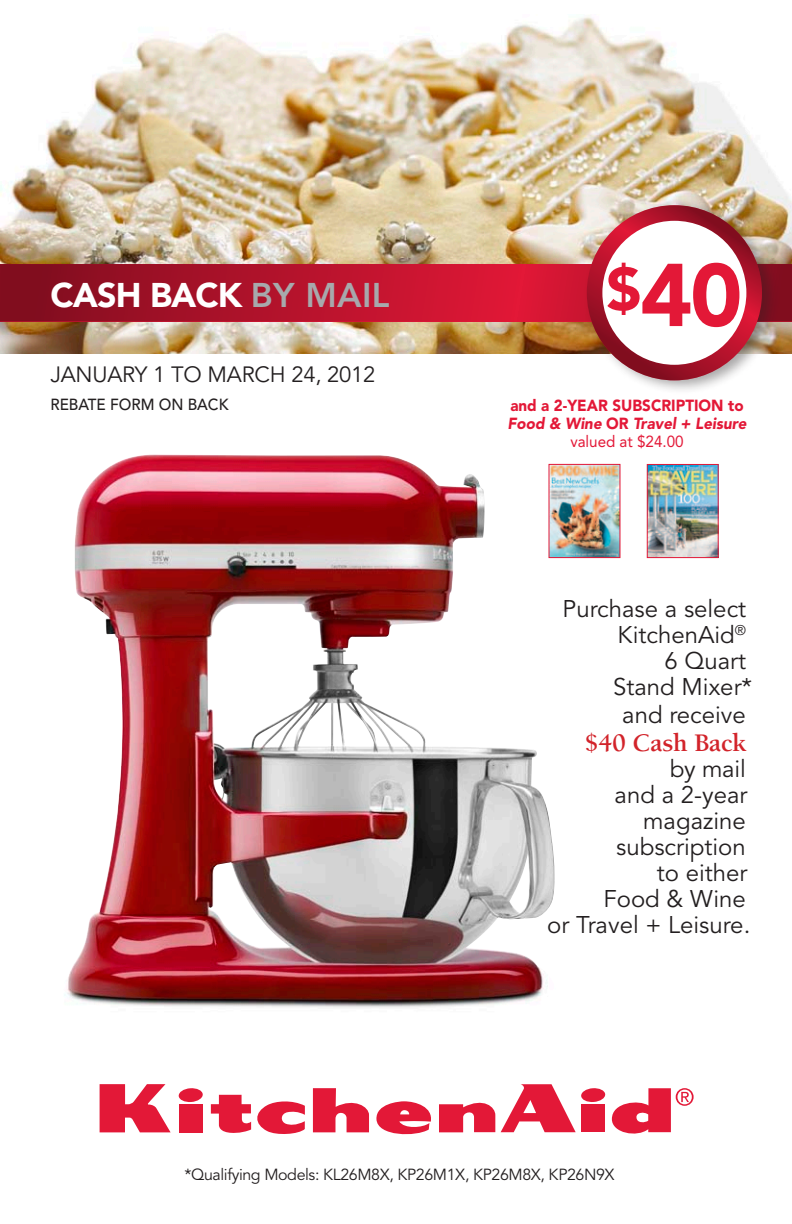
<style>
.page{position:relative;width:792px;height:1224px;background:#fff}
.page>*{position:absolute;margin:0;border:0;box-sizing:border-box;transform-origin:0 0}
.t1{font:900 88px "Avenir LT Std";color:#e31837}
.t2{font:900 34px "Avenir LT Std";letter-spacing:-.025em;color:#fff}
.t3{font:700 26px "Berkeley Std";letter-spacing:-.01em;color:#d2232a}
.t4{font:24px/26px "Avenir LT Std";color:#231f20;text-align:right}
.t5{font:22px "Avenir LT Std";letter-spacing:-.01em;color:#231f20}
.t6{font:16px "Avenir LT Std";letter-spacing:-.025em;color:#231f20}
.t7{font:900 16px/18px "Avenir LT Std";color:#e31837;scale:.95 1}
.t8{font:500 16px "Avenir LT Std";color:#231f20;scale:.95 1}
.t9{font:16px "Avenir LT Std";color:#e31837;scale:.95 1}
.s1{font-weight:800;color:#a7a9ac}
</style>
<div class="page">
<img style="left:0;top:16px;width:792px;height:338px">
<svg style="left:0;top:264px;width:792px;height:58px;background:#b2122b"></svg>
<div style="left:583px;top:198px;width:197px;height:197px;background:#231f20;opacity:.39"></div>
<svg style="left:587px;top:205px;width:175px;height:175px;background:#a6142a"></svg>
<div style="left:602px;top:221px;width:144px;height:144px;background:#fff;border-radius:50%"></div>
<svg style="left:100px;top:1084px;width:71px;height:48px"></svg>
<div style="left:179px;top:1104px;width:24px;height:28px;background:#e31837"></div>
<div style="left:178px;top:1088px;width:25px;height:14px;background:#e31837;border-radius:50%"></div>
<svg style="left:211px;top:1095px;width:94px;height:39px"></svg>
<svg style="left:313px;top:1088px;width:56px;height:44px"></svg>
<svg style="left:439px;top:1102px;width:56px;height:30px"></svg>
<div style="left:581px;top:1104px;width:24px;height:28px;background:#e31837"></div>
<div style="left:581px;top:1088px;width:24px;height:14px;background:#e31837;border-radius:50%"></div>
<svg style="left:376px;top:1101px;width:55px;height:34px"></svg>
<svg style="left:501px;top:1084px;width:75px;height:48px"></svg>
<svg style="left:612px;top:1088px;width:82px;height:46px"></svg>
<img style="left:561px;top:466px;width:57px;height:90px">
<div style="left:549px;top:464px;width:71px;height:94px;border:1px solid #e31837"></div>
<img style="left:649px;top:466px;width:67px;height:90px">
<div style="left:647px;top:464px;width:71px;height:94px;border:1px solid #e31837"></div>
<img style="left:64px;top:455px;width:497px;height:553px">
<h2 class="t2" style="left:50px;top:274px;width:341px">cash back <span class="s1">by mail</span></h2>
<p class="t5" style="left:50px;top:362px;width:327px">January 1 TO March 24, 2012</p>
<p class="t8" style="left:50px;top:395px;width:189px">REBATE FORM ON BACK</p>
<h1 class="t1" style="left:606px;top:242px;width:137px"><sup>$</sup>40</h1>
<p class="t7" style="left:508px;top:396px;width:256px">and a 2-year subscription to<br>Food &amp; Wine o r Travel + Leisure</p>
<p class="t9" style="left:570px;top:432px;width:121px">valued at $24.00</p>
<p class="t4" style="left:563px;top:596px;width:191px">Purchase a select<br>KitchenAid<sup>®<br></sup>6 Quart<br>Stand Mixer*<br>and receive</p>
<p class="t3" style="left:585px;top:729px;width:163px">$40 Cash Back</p>
<p class="t4" style="left:547px;top:756px;width:205px">by mail<br>and a 2-year magazine subscription<br>to either<br>Food &amp; Wine<br>or Travel + Leisure.</p>
<p class="t6" style="left:184px;top:1166px;width:432px">*Qualifying Models: KL26M8X, KP26M1X, KP26M8X, KP26N 9X</p>
</div>
